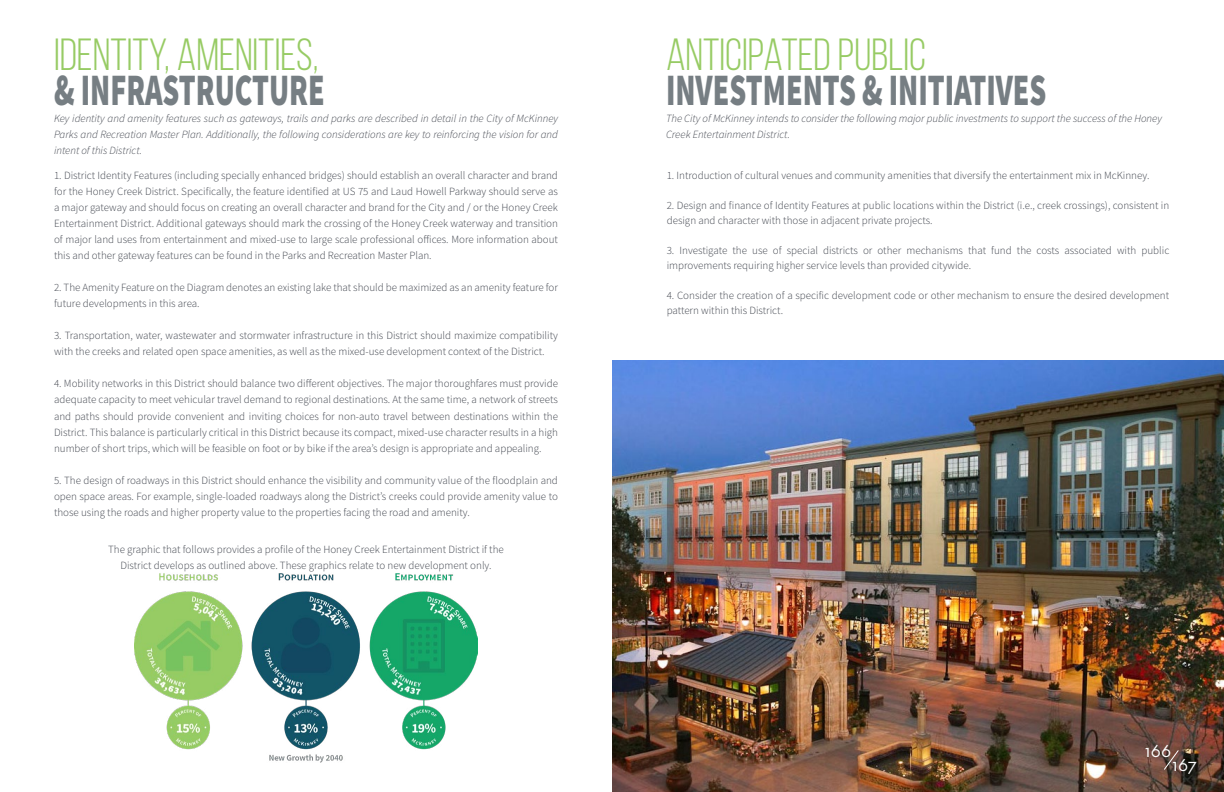
<style>
.page{position:relative;width:1224px;height:792px;background:#fff}
.page>*{position:absolute;margin:0;border:0;box-sizing:border-box;transform-origin:0 0}
.t1{font:900 45px "Source Sans Pro";color:#767e83;scale:.67 1}
.t2{font:45px "Bebas Neue";color:#97cb64}
.t3{font:18px "Futura SCTOT";letter-spacing:-.015em;color:#fff}
.t4{font:300 11px/16px "Source Sans Pro";color:#42464f}
.t5{font:italic 300 11px/16px "Source Sans Pro";color:#42464f;text-align:justify}
</style>
<div class="page">
<img style="left:134px;top:573px;width:344px;height:190px">
<img style="left:612px;top:360px;width:612px;height:432px">
<svg style="left:1164px;top:750px;width:15px;height:20px"></svg>
<h1 class="t2" style="left:54px;top:30px;width:266px">IDENTITY, AMENITIES,</h1>
<h1 class="t1" style="left:54px;top:59px;width:406px">&amp; INFRASTRUCTURE</h1>
<p class="t5" style="left:54px;top:111px;width:506px">Key identity and amenity features such as gateways, trails and parks are described in detail in the City of McKinney Parks and Recreation Master Plan. Additionally, the following considerations are key to reinforcing the vision for and intent of this District.</p>
<p class="t4" style="left:54px;top:168px;width:506px;text-align:justify">1. District Identity Features (including specially enhanced bridges) should establish an overall character and brand for the Honey Creek District. Specifically, the feature identified at US 75 and Laud Howell Parkway should serve as a major gateway and should focus on creating an overall character and brand for the City and / or the Honey Creek Entertainment District. Additional gateways should mark the crossing of the Honey Creek waterway and transition of major land uses from entertainment and mixed-use to large scale professional offices. More information about this and other gateway features can be found in the Parks and Recreation Master Plan.</p>
<p class="t4" style="left:54px;top:280px;width:505px">2. The Amenity Feature on the Diagram denotes an existing lake that should be maximized as an amenity feature for future developments in this area.</p>
<p class="t4" style="left:54px;top:328px;width:506px">3. Transportation, water, wastewater and stormwater infrastructure in this District should maximize compatibility with the creeks and related open space amenities, as well as the mixed-use development context of the District.</p>
<p class="t4" style="left:54px;top:376px;width:506px;text-align:justify">4. Mobility networks in this District should balance two different objectives. The major thoroughfares must provide adequate capacity to meet vehicular travel demand to regional destinations. At the same time, a network of streets and paths should provide convenient and inviting choices for non-auto travel between destinations within the District. This balance is particularly critical in this District because its compact, mixed-use character results in a high number of short trips, which will be feasible on foot or by bike if the area’s design is appropriate and appealing.</p>
<p class="t4" style="left:54px;top:472px;width:505px;text-align:justify">5. The design of roadways in this District should enhance the visibility and community value of the floodplain and open space areas. For example, single-loaded roadways along the District’s creeks could provide amenity value to those using the roads and higher property value to the properties facing the road and amenity.</p>
<p class="t4" style="left:108px;top:541px;width:397px;text-align:center">The graphic that follows provides a profile of the Honey Creek Entertainment District if the<br>District develops as outlined above. These graphics relate to new development only.</p>
<h1 class="t2" style="left:666px;top:30px;width:261px">ANTICIPATED PUBLIC</h1>
<h1 class="t1" style="left:666px;top:59px;width:570px">INVESTMENTS &amp; INITIATIVES</h1>
<p class="t5" style="left:666px;top:111px;width:497px">The City of McKinney intends to consider the following major public investments to support the success of the Honey<br>Creek Entertainment District.</p>
<p class="t4" style="left:667px;top:168px;width:484px">1. Introduction of cultural venues and community amenities that diversify the entertainment mix in McKinney.</p>
<p class="t4" style="left:667px;top:198px;width:504px;line-height:15px">2. Design and finance of Identity Features at public locations within the District (i.e., creek crossings), consistent in design and character with those in adjacent private projects.</p>
<p class="t4" style="left:667px;top:243px;width:504px;line-height:15px">3. Investigate the use of special districts or other mechanisms that fund the costs associated with public improvements requiring higher service levels than provided citywide.</p>
<p class="t4" style="left:667px;top:288px;width:504px;line-height:15px">4. Consider the creation of a specific development code or other mechanism to ensure the desired development pattern within this District.</p>
<h2 class="t3" style="left:1145px;top:741px;width:28px">166</h2>
<h2 class="t3" style="left:1172px;top:754px;width:26px">167</h2>
</div>
